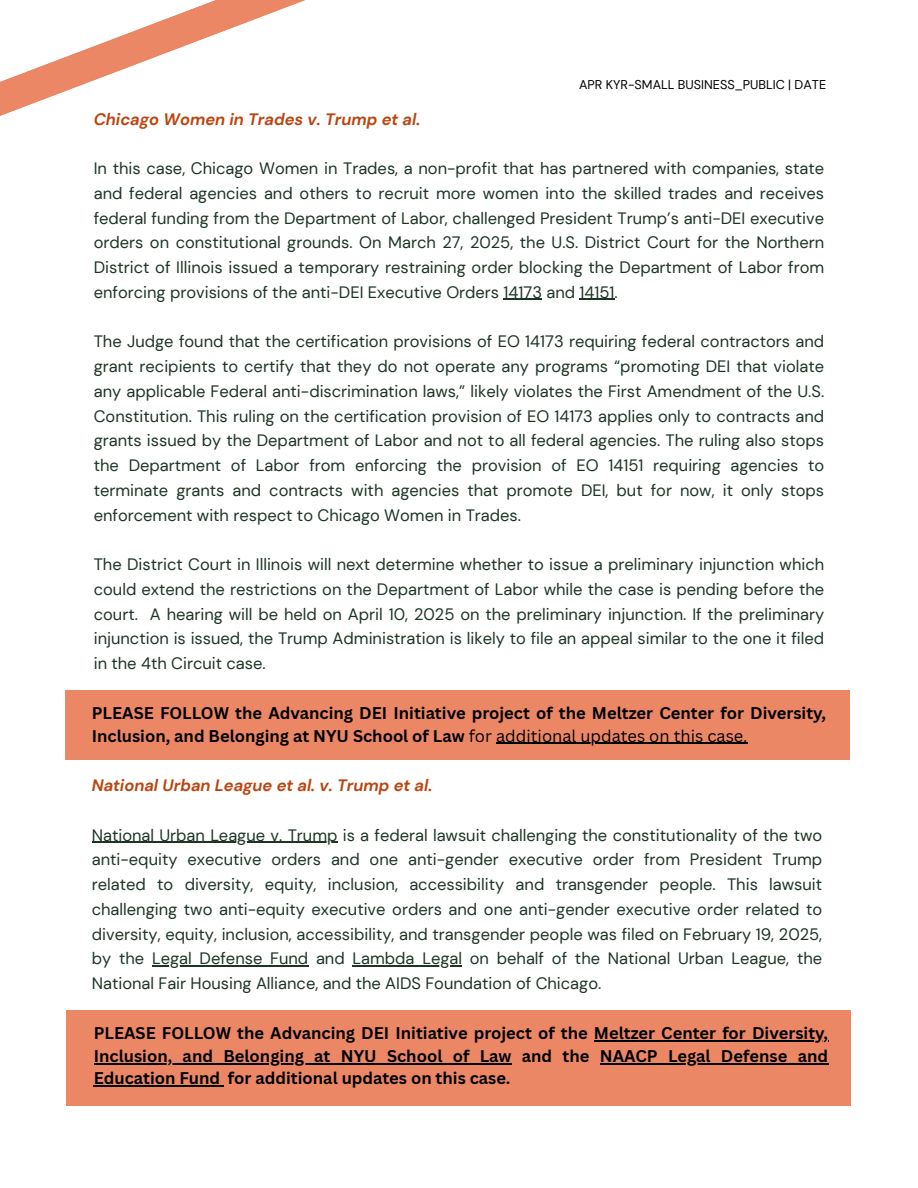
<style>
.page{position:relative;width:918px;height:1188px;background:#fff}
.page>*{position:absolute;margin:0;border:0;box-sizing:border-box;transform-origin:0 0}
.t1{font:16.5px/24.8px "DM Sans";color:#1e3525;text-align:justify}
.t2{font:700 16.5px/22.5px "Canva Sans";color:#000}
.t3{font:italic 700 16.5px "DM Sans";color:#bb440f}
.t4{font:12.75px "DM Sans";color:#000001}
.s1{font-weight:400}
</style>
<div class="page">
<svg style="left:0;top:0;width:615px;height:300px"></svg>
<hr style="left:504px;top:299px;width:38px;height:1px;background:#1e3525">
<hr style="left:579px;top:299px;width:36px;height:1px;background:#1e3525">
<hr style="left:92px;top:842px;width:196px;height:1px;background:#1e3525">
<hr style="left:288px;top:842px;width:49px;height:1px;background:#1e3525">
<hr style="left:152px;top:966px;width:156px;height:1px;background:#1e3525">
<hr style="left:353px;top:966px;width:109px;height:1px;background:#1e3525">
<div style="left:65px;top:690px;width:784px;height:70px;background:#ec8766"></div>
<hr style="left:496px;top:743px;width:251px;height:1px;background:#000">
<div style="left:67px;top:1010px;width:784px;height:96px;background:#ec8766"></div>
<hr style="left:594px;top:1040px;width:234px;height:2px;background:#000">
<hr style="left:94px;top:1063px;width:418px;height:1px;background:#000">
<hr style="left:600px;top:1063px;width:228px;height:1px;background:#000">
<hr style="left:94px;top:1085px;width:126px;height:2px;background:#000">
<p class="t4" style="left:579px;top:76px;width:249px">APR KYR-SMALL BUSINESS_PUBLIC | DATE</p>
<h1 class="t3" style="left:94px;top:108px;width:328px">Chicago Women in Trades v. Trump et al.</h1>
<h2 class="t1" style="left:94px;top:156px;width:732px">In this case, Chicago Women in Trades, a non-profit that has partnered with companies, state and federal agencies and others to recruit more women into the skilled trades and receives federal funding from the Department of Labor, challenged President Trump’s anti-DEI executive orders on constitutional grounds. On March 27, 2025, the U.S. District Court for the Northern District of Illinois issued a temporary restraining order blocking the Department of Labor from enforcing provisions of the anti-DEI Executive Orders 14173 and 14151.</h2>
<h2 class="t1" style="left:94px;top:329px;width:732px">The Judge found that the certification provisions of EO 14173 requiring federal contractors and grant recipients to certify that they do not operate any programs “promoting DEI that violate any applicable Federal anti-discrimination laws,” likely violates the First Amendment of the U.S.<br>Constitution. This ruling on the certification provision of EO 14173 applies only to contracts and grants issued by the Department of Labor and not to all federal agencies. The ruling also stops the Department of Labor from enforcing the provision of EO 14151 requiring agencies to terminate grants and contracts with agencies that promote DEI, but for now, it only stops enforcement with respect to Chicago Women in Trades.</h2>
<h2 class="t1" style="left:94px;top:552px;width:732px">The District Court in Illinois will next determine whether to issue a preliminary injunction which could extend the restrictions on the Department of Labor while the case is pending before the court. A hearing will be held on April 10, 2025 on the preliminary injunction. If the preliminary injunction is issued, the Trump Administration is likely to file an appeal similar to the one it filed in the 4th Circuit case.</h2>
<p class="t2" style="left:92px;top:702px;width:736px">PLEASE FOLLOW the Advancing DEI Initiative project of the Meltzer Center for Diversity,<br>Inclusion, and Belonging at NYU School of Law <span class="s1">for additional updates on this case.</span></p>
<h2 class="t3" style="left:92px;top:775px;width:342px">National Urban League et al. v. Trump et al.</h2>
<h1 class="t1" style="left:92px;top:823px;width:732px">National Urban League v. Trump is a federal lawsuit challenging the constitutionality of the two</h1>
<h2 class="t1" style="left:92px;top:847px;width:732px">anti-equity executive orders and one anti-gender executive order from President Trump related to diversity, equity, inclusion, accessibility and transgender people. This lawsuit challenging two anti-equity executive orders and one anti-gender executive order related to diversity, equity, inclusion, accessibility, and transgender people was filed on February 19, 2025, by the</h2>
<p class="t1" style="left:92px;top:946px;width:732px;text-indent:261px">Lambda Legal on behalf of the National Urban League, the<br>National Fair Housing Alliance, and the AIDS Foundation of Chicago.</p>
<h1 class="t1" style="left:152px;top:946px;width:194px">Legal Defense Fund and</h1>
<p class="t2" style="left:94px;top:1022px;width:736px;text-align:justify">PLEASE FOLLOW the Advancing DEI Initiative project of the Meltzer Center for Diversity, Inclusion, and Belonging at NYU School of Law and the NAACP Legal Defense and Education Fund for additional updates on this case.</p>
</div>
